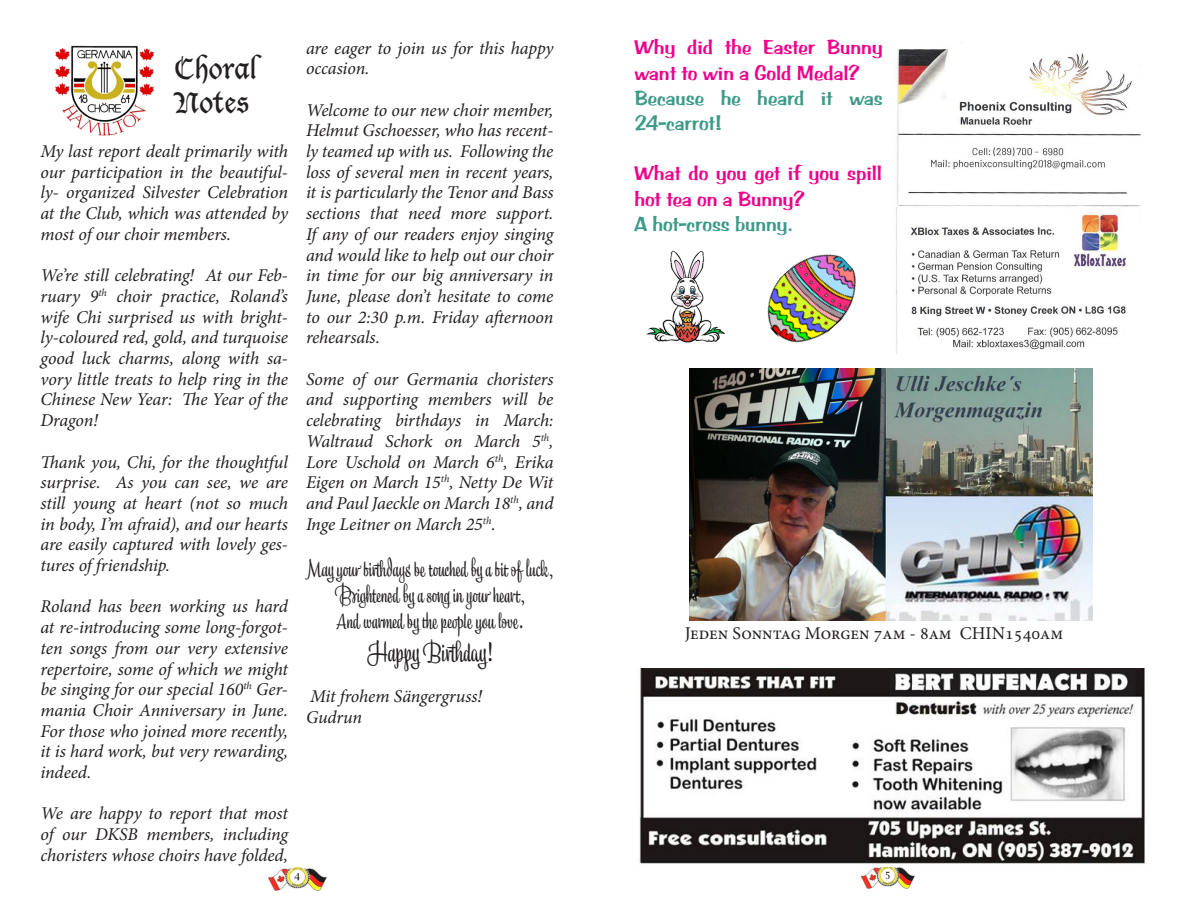
<style>
.page{position:relative;width:1188px;height:918px;background:#fff}
.page>*{position:absolute;margin:0;border:0;box-sizing:border-box;transform-origin:0 0}
.paragraph{font:28.5px "Liza Text Pro";color:#231f20}
.t1{font:28.5px "Lucida Blackletter";color:#231f20}
.paragraph-2{font:22.5px "Liza Text Pro";color:#231f20}
.t2{font:21px/25.2px "Arab Bru D";color:#ed028c}
.t3{font:21px/25.2px "Arab Bru D";color:#3c9a89}
.paragraph-3{font:italic 18px/20.7px "Minion Pro";letter-spacing:-.01em;color:#231f20;text-align:justify}
.t4{font:18px "Minion Pro";color:#231f20}
</style>
<div class="page">
<img style="left:861px;top:867px;width:54px;height:22px">
<img style="left:268px;top:867px;width:58px;height:24px">
<img style="left:639px;top:668px;width:506px;height:196px">
<img style="left:55px;top:45px;width:99px;height:91px">
<img style="left:896px;top:42px;width:245px;height:312px">
<img style="left:689px;top:368px;width:404px;height:252px">
<img style="left:646px;top:250px;width:79px;height:93px">
<img style="left:767px;top:254px;width:89px;height:89px">
<p class="t1" style="left:175px;top:52px;width:84px">Choral</p>
<p class="t1" style="left:175px;top:86px;width:76px">Notes</p>
<p class="paragraph-3" style="left:40px;top:141px;width:249px">My last report dealt primarily with our participation in the beautiful&shy;ly- organized Silvester Celebration at the Club, which was attended by most of our choir members.</p>
<p class="paragraph-3" style="left:40px;top:265px;width:249px">We’re still celebrating! At our Feb&shy;ruary 9<sup>th</sup> choir practice, Roland’s wife Chi surprised us with bright&shy;ly-coloured red, gold, and turquoise good luck charms, along with sa&shy;vory little treats to help ring in the Chinese New Year: The Year of the Dragon!</p>
<p class="paragraph-3" style="left:40px;top:451px;width:249px">Thank you, Chi, for the thoughtful surprise. As you can see, we are still young at heart (not so much in body, I’m afraid), and our hearts are easily captured with lovely ges&shy;tures of friendship.</p>
<p class="paragraph-3" style="left:40px;top:596px;width:249px">Roland has been working us hard at re-introducing some long-forgot&shy;ten songs from our very extensive repertoire, some of which we might be singing for our special 160<sup>th</sup> Ger&shy;mania Choir Anniversary in June.<br>For those who joined more recently, it is hard work, but very rewarding, indeed.</p>
<p class="paragraph-3" style="left:40px;top:803px;width:249px">We are happy to report that most of our DKSB members, including choristers whose choirs have folded,</p>
<p class="paragraph-3" style="left:306px;top:37px;width:249px">are eager to join us for this happy occasion.</p>
<p class="paragraph-3" style="left:306px;top:100px;width:249px">Welcome to our new choir member, Helmut Gschoesser, who has recent&shy;ly teamed up with us. Following the loss of several men in recent years, it is particularly the Tenor and Bass sections that need more support.<br>If any of our readers enjoy singing and would like to help out our choir in time for our big anniversary in June, please don’t hesitate to come to our 2:30 p.m. Friday afternoon rehearsals.</p>
<p class="paragraph-3" style="left:306px;top:369px;width:249px">Some of our Germania choristers and supporting members will be celebrating birthdays in March:<br>Waltraud Schork on March 5<sup>th</sup>, Lore Uschold on March 6<sup>th</sup>, Erika Eigen on March 15<sup>th</sup>, Netty De Wit and Paul Jaeckle on March 18<sup>th</sup>, and Inge Leitner on March 25<sup>th</sup>.</p>
<p class="paragraph-2" style="left:306px;top:555px;width:249px">May your birthdays be touched by a bit of luck,</p>
<p class="paragraph-2" style="left:334px;top:581px;width:192px">Brightened by a song in your heart,</p>
<p class="paragraph-2" style="left:336px;top:606px;width:189px">And warmed by the people you love.</p>
<p class="paragraph" style="left:366px;top:634px;width:128px">Happy Birthday!</p>
<p class="paragraph-3" style="left:310px;top:686px;width:174px">Mit frohem Sängergruss!</p>
<p class="paragraph-3" style="left:306px;top:707px;width:58px">Gudrun</p>
<p class="t2" style="left:634px;top:35px;width:250px">Why did the Easter Bunny want to win a Gold Medal?</p>
<p class="t3" style="left:634px;top:85px;width:250px">Because he heard it was<br>24-carrot!</p>
<p class="t2" style="left:634px;top:161px;width:249px">What do you get if you spill hot tea on a Bunny?</p>
<p class="t3" style="left:634px;top:211px;width:160px">A hot-cross bunny.</p>
<p class="t4" style="left:685px;top:621px;width:380px">Jeden Sonntag Morgen 7am - 8am CHIN1540am</p>
</div>
